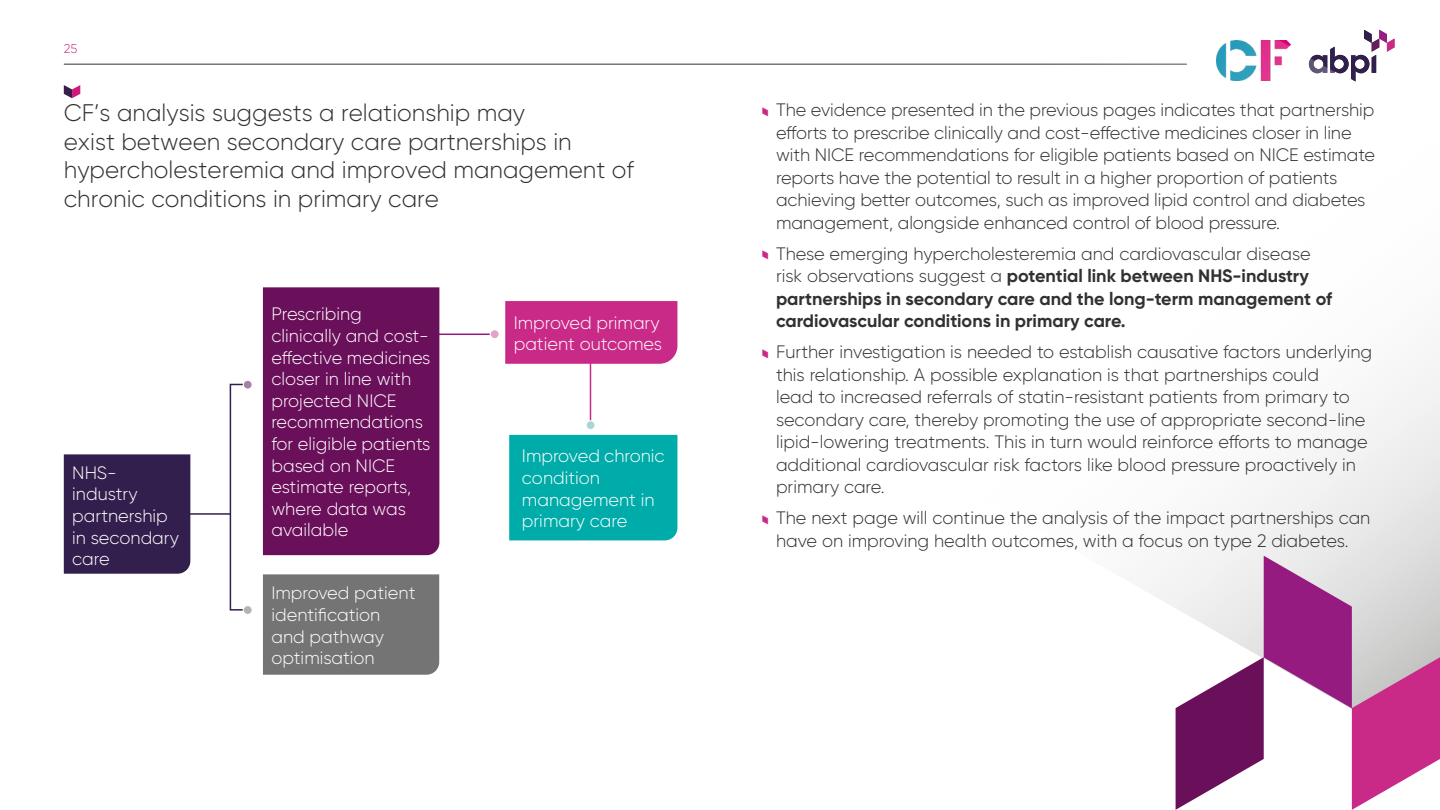
<style>
.page{position:relative;width:1440px;height:810px;background:#fff}
.page>*{position:absolute;margin:0;border:0;box-sizing:border-box;transform-origin:0 0}
.ABPI_Page_Heading{font:300 24px/28.5px "Gilroy";color:#313130}
.t1{font:300 18px/22.5px "Gilroy";letter-spacing:-.005em;color:#313130}
.t2{font:300 18px/21.6px "Gilroy";color:#fff}
.t3{font:700 18px/22.5px "Gilroy";color:#313130}
.t4{font:300 12.75px "Gilroy";color:#ca2a87}
.s1{font-weight:300}
</style>
<div class="page">
<hr style="left:64px;top:64px;width:1122px;height:1px;background:#313130">
<svg style="left:890px;top:29px;width:549px;height:579px"></svg>
<svg style="left:1175px;top:556px;width:264px;height:254px"></svg>
<svg style="left:64px;top:85px;width:16px;height:13px"></svg>
<hr style="left:589px;top:353px;width:2px;height:73px;background:#ca2a87">
<div style="left:586px;top:421px;width:9px;height:9px;background:#a5d7d5;border-radius:50%"></div>
<div style="left:585px;top:420px;width:10px;height:10px;border:1px solid #fff;border-radius:50%"></div>
<div style="left:505px;top:301px;width:172px;height:63px;background:#ca2a87"></div>
<svg style="left:229px;top:383px;width:14px;height:228px"></svg>
<hr style="left:189px;top:513px;width:41px;height:2px;background:#331f4d">
<div style="left:243px;top:380px;width:9px;height:9px;background:#aa7fa6;border-radius:50%"></div>
<div style="left:243px;top:380px;width:10px;height:10px;border:1px solid #fff;border-radius:50%"></div>
<div style="left:243px;top:606px;width:9px;height:9px;background:#b4b2b3;border-radius:50%"></div>
<div style="left:243px;top:605px;width:10px;height:10px;border:1px solid #fff;border-radius:50%"></div>
<hr style="left:437px;top:334px;width:57px;height:1px;background:#951b81">
<div style="left:490px;top:330px;width:9px;height:9px;background:#e3a2c8;border-radius:50%"></div>
<div style="left:489px;top:329px;width:10px;height:10px;border:1px solid #fff;border-radius:50%"></div>
<div style="left:64px;top:454px;width:126px;height:120px;background:#331f4d"></div>
<div style="left:263px;top:287px;width:176px;height:268px;background:#6a0f5a"></div>
<div style="left:263px;top:574px;width:176px;height:101px;background:#737473"></div>
<div style="left:509px;top:435px;width:168px;height:105px;background:#00aca9"></div>
<p class="t4" style="left:64px;top:40px;width:15px">25</p>
<p class="ABPI_Page_Heading" style="left:64px;top:98px;width:572px">CF’s analysis suggests a relationship may<br>exist between secondary care partnerships in hypercholesteremia and improved management of chronic conditions in primary care</p>
<p class="t1" style="left:776px;top:99px;width:600px">The evidence presented in the previous pages indicates that partnership efforts to prescribe clinically and cost-effective medicines closer in line with NICE recommendations for eligible patients based on NICE estimate reports have the potential to result in a higher proportion of patients achieving better outcomes, such as improved lipid control and diabetes management, alongside enhanced control of blood pressure.</p>
<p class="t3" style="left:776px;top:242px;width:557px"><span class="s1">These emerging hypercholesteremia and cardiovascular disease risk observations suggest a</span> potential link between NHS-industry partnerships in secondary care and the long-term management of cardiovascular conditions in primary care.</p>
<p class="t1" style="left:776px;top:341px;width:597px">Further investigation is needed to establish causative factors underlying this relationship. A possible explanation is that partnerships could<br>lead to increased referrals of statin-resistant patients from primary to secondary care, thereby promoting the use of appropriate second-line lipid-lowering treatments. This in turn would reinforce efforts to manage additional cardiovascular risk factors like blood pressure proactively in primary care.</p>
<p class="t1" style="left:776px;top:507px;width:596px">The next page will continue the analysis of the impact partnerships can have on improving health outcomes, with a focus on type 2 diabetes.</p>
<p class="t2" style="left:271px;top:303px;width:160px">Prescribing clinically and cost&shy;effective medicines closer in line with projected NICE recommendations for eligible patients based on NICE estimate reports, where data was available</p>
<p class="t2" style="left:513px;top:312px;width:150px">Improved primary patient outcomes</p>
<p class="t2" style="left:522px;top:445px;width:144px">Improved chronic condition management in primary care</p>
<p class="t2" style="left:72px;top:462px;width:108px">NHS&shy;industry partnership in secondary care</p>
<p class="t2" style="left:271px;top:582px;width:145px">Improved patient identification and pathway optimisation</p>
</div>
